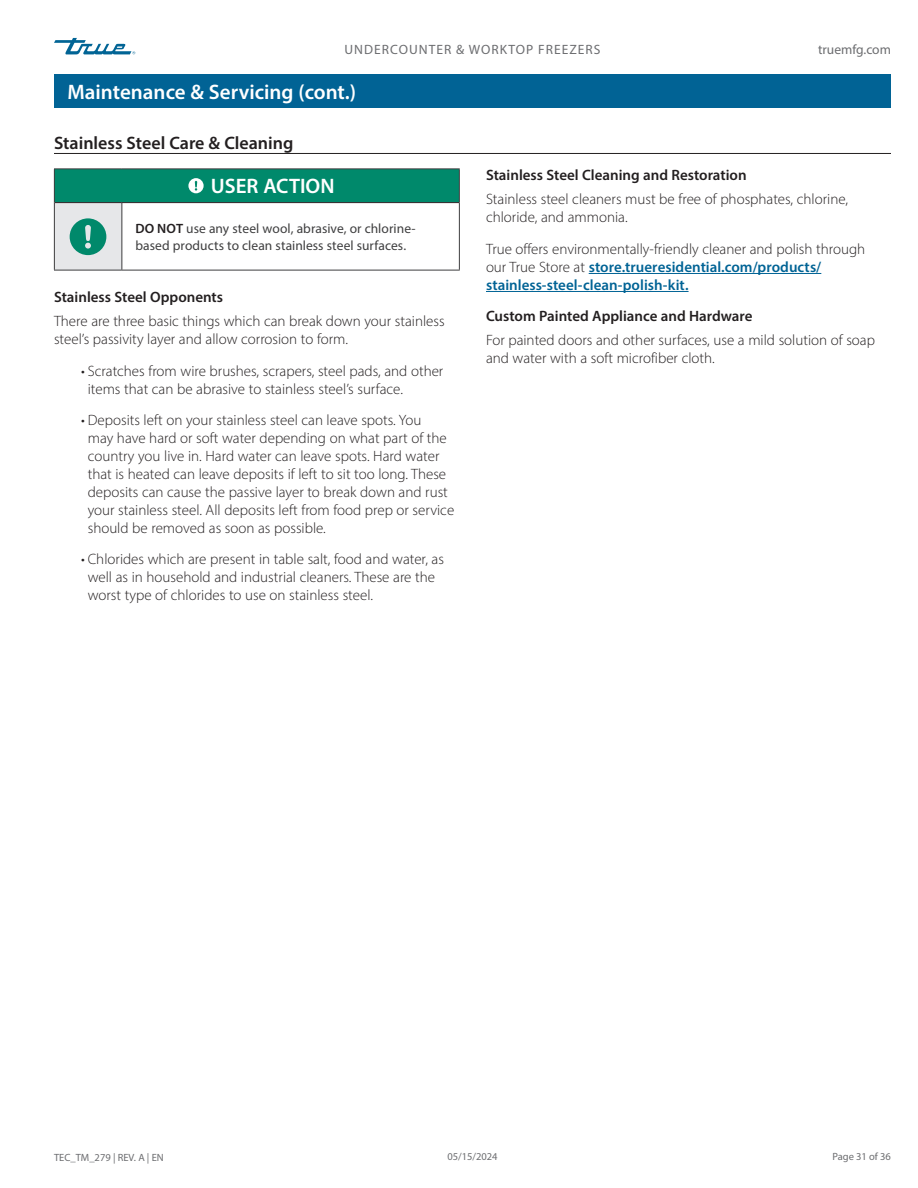
<style>
.page{position:relative;width:918px;height:1188px;background:#fff}
.page>*{position:absolute;margin:0;border:0;box-sizing:border-box;transform-origin:0 0}
.Title_bar_Page_header{font:600 21px "Myriad Pro";color:#fff}
.Table_title_bar{font:600 21px "Myriad Pro";color:#fff}
.Subhead_underscore_H1{font:600 18px "Myriad Pro";color:#231f20}
.Body_Text_light_Normal{font:300 15px/18px "Myriad Pro";color:#231f20}
.Subhead_NO_underscore_H2{font:600 15px "Myriad Pro";color:#231f20}
.Table_text{font:13.5px/16.5px "Myriad Pro";letter-spacing:.005em;color:#3e3e3f}
.t1{font:13.5px "Myriad Pro";letter-spacing:.075em;color:#6c6d70}
.t2{font:13.5px "Myriad Pro";color:#6c6d70}
.t3{font:10.5px "Myriad Pro";color:#6c6d70}
.s1{font-weight:600;color:#231f20}
.s2{font-weight:600;color:#016395}
</style>
<div class="page">
<svg style="left:54px;top:38px;width:81px;height:16px"></svg>
<div style="left:54px;top:74px;width:837px;height:34px;background:#016395"></div>
<hr style="left:54px;top:153px;width:837px;height:1px;background:#231f20">
<div style="left:54px;top:169px;width:405px;height:34px;background:#00896b"></div>
<div style="left:54px;top:203px;width:68px;height:67px;background:#e6e7e9"></div>
<hr style="left:54px;top:168px;width:68px;height:1px;background:#3e3e3f">
<hr style="left:54px;top:169px;width:1px;height:34px;background:#3e3e3f">
<hr style="left:122px;top:168px;width:338px;height:1px;background:#3e3e3f">
<hr style="left:459px;top:169px;width:1px;height:34px;background:#3e3e3f">
<hr style="left:54px;top:203px;width:1px;height:67px;background:#3e3e3f">
<hr style="left:122px;top:203px;width:1px;height:67px;background:#3e3e3f">
<hr style="left:459px;top:203px;width:1px;height:67px;background:#3e3e3f">
<hr style="left:54px;top:270px;width:68px;height:1px;background:#3e3e3f">
<hr style="left:122px;top:270px;width:338px;height:1px;background:#3e3e3f">
<hr style="left:55px;top:202px;width:67px;height:1px;background:#231f20">
<hr style="left:122px;top:202px;width:337px;height:1px;background:#231f20">
<svg style="left:188px;top:178px;width:16px;height:15px"></svg>
<svg style="left:70px;top:218px;width:36px;height:37px"></svg>
<hr style="left:589px;top:273px;width:232px;height:1px;background:#016395">
<hr style="left:486px;top:291px;width:203px;height:1px;background:#016395">
<p class="t1" style="left:345px;top:42px;width:257px">UNDERCOUNTER &amp; WORKTOP FREEZERS</p>
<p class="Title_bar_Page_header" style="left:68px;top:79px;width:290px">Maintenance &amp; Servicing (cont.)</p>
<p class="t2" style="left:818px;top:42px;width:74px">truemfg.com</p>
<p class="Subhead_underscore_H1" style="left:54px;top:131px;width:241px">Stainless Steel Care &amp; Cleaning</p>
<p class="Table_title_bar" style="left:211px;top:172px;width:125px">USER ACTION</p>
<p class="Table_text" style="left:135px;top:220px;width:282px"><span class="s1">DO NOT</span> use any steel wool, abrasive, or chlorine&shy;based products to clean stainless steel surfaces.</p>
<p class="Subhead_NO_underscore_H2" style="left:54px;top:287px;width:171px">Stainless Steel Opponents</p>
<p class="Body_Text_light_Normal" style="left:54px;top:312px;width:392px">There are three basic things which can break down your stainless steel’s passivity layer and allow corrosion to form.</p>
<p class="Body_Text_light_Normal" style="left:88px;top:362px;width:357px;text-indent:-7px">• Scratches from wire brushes, scrapers, steel pads, and other items that can be abrasive to stainless steel’s surface.</p>
<p class="Body_Text_light_Normal" style="left:88px;top:411px;width:368px;text-indent:-7px">• Deposits left on your stainless steel can leave spots. You<br>may have hard or soft water depending on what part of the country you live in. Hard water can leave spots. Hard water that is heated can leave deposits if left to sit too long. These deposits can cause the passive layer to break down and rust your stainless steel. All deposits left from food prep or service should be removed as soon as possible.</p>
<p class="Body_Text_light_Normal" style="left:88px;top:550px;width:358px;text-indent:-7px">• Chlorides which are present in table salt, food and water, as well as in household and industrial cleaners. These are the worst type of chlorides to use on stainless steel.</p>
<p class="Subhead_NO_underscore_H2" style="left:486px;top:165px;width:262px">Stainless Steel Cleaning and Restoration</p>
<p class="Body_Text_light_Normal" style="left:486px;top:190px;width:364px">Stainless steel cleaners must be free of phosphates, chlorine, chloride, and ammonia.</p>
<p class="Body_Text_light_Normal" style="left:486px;top:240px;width:381px">True offers environmentally-friendly cleaner and polish through our True Store at <span class="s2">store.trueresidential.com/products/ stainless-steel-clean-polish-kit.</span></p>
<p class="Subhead_NO_underscore_H2" style="left:486px;top:306px;width:268px">Custom Painted Appliance and Hardware</p>
<p class="Body_Text_light_Normal" style="left:486px;top:331px;width:391px">For painted doors and other surfaces, use a mild solution of soap and water with a soft microfiber cloth.</p>
<p class="t3" style="left:54px;top:1151px;width:111px">TEC_TM_279 | REV. A | EN</p>
<p class="t3" style="left:447px;top:1150px;width:52px">05/15/2024</p>
<p class="t3" style="left:832px;top:1150px;width:60px">Page 31 of 36</p>
</div>
